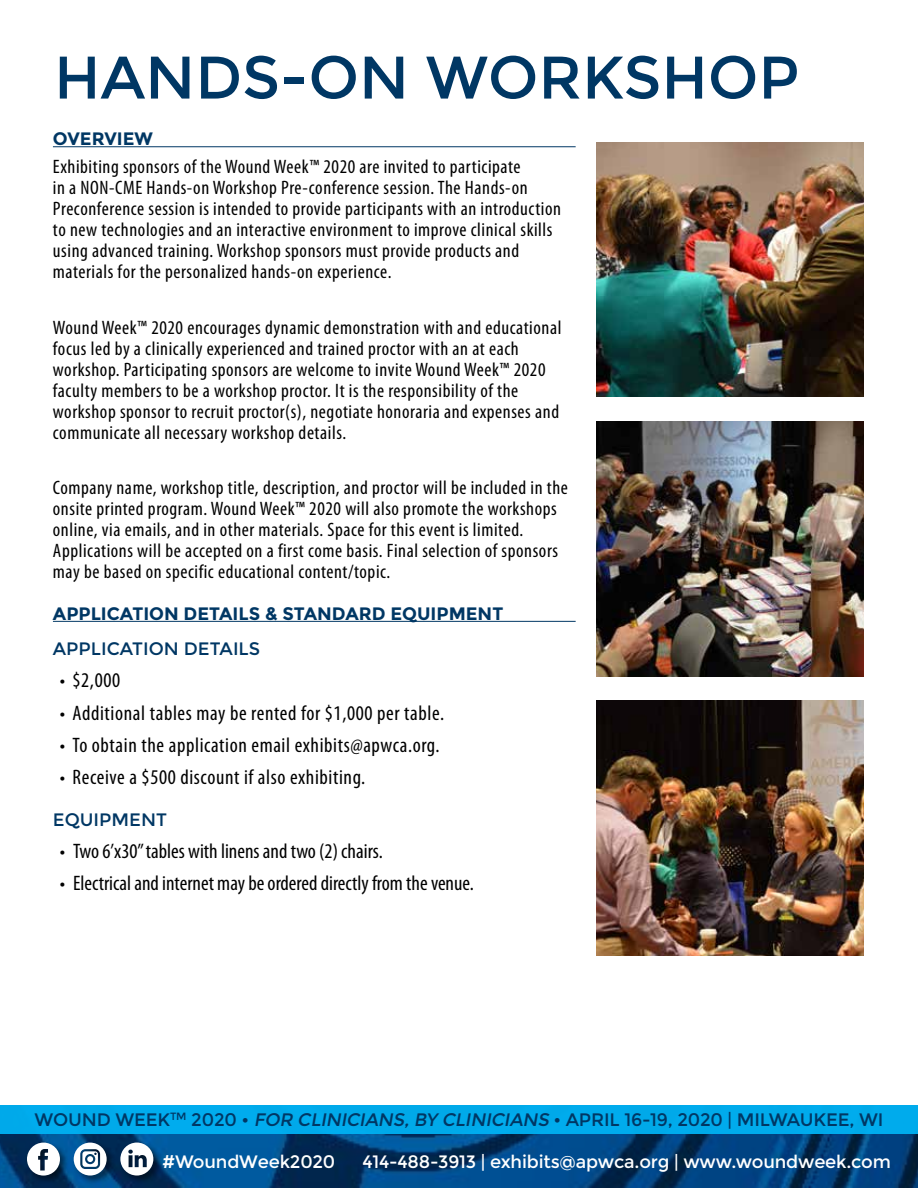
<style>
.page{position:relative;width:918px;height:1188px;background:#fff}
.page>*{position:absolute;margin:0;border:0;box-sizing:border-box;transform-origin:0 0}
.t1{font:60px "Montserrat";color:#003764}
.t2{font:condensed 21px "Myriad Pro";letter-spacing:.025em;color:#000}
.t3{font:condensed 21px "Myriad Pro";color:#000}
.t4{font:condensed 19.5px/21px "Myriad Pro";letter-spacing:.03em;color:#000}
.t5{font:18px "Montserrat";letter-spacing:-.01em;color:#003764}
.t6{font:18px "Montserrat";letter-spacing:-.01em;color:#fff}
.t7{font:700 18px "Montserrat";color:#003764}
.s1{font-style:italic}
</style>
<div class="page">
<img style="left:0;top:1134px;width:918px;height:54px">
<div style="left:0;top:1106px;width:918px;height:28px;background:#00aeef"></div>
<div style="left:25px;top:1141px;width:44px;height:44px;background:#000;opacity:.55"></div>
<svg style="left:27px;top:1143px;width:33px;height:33px"></svg>
<div style="left:72px;top:1141px;width:44px;height:44px;background:#000;opacity:.55"></div>
<svg style="left:74px;top:1143px;width:33px;height:33px"></svg>
<div style="left:119px;top:1141px;width:43px;height:44px;background:#000;opacity:.55"></div>
<svg style="left:120px;top:1143px;width:33px;height:33px"></svg>
<hr style="left:53px;top:146px;width:523px;height:1px;background:#003764">
<hr style="left:53px;top:621px;width:523px;height:1px;background:#003764">
<img style="left:597px;top:142px;width:267px;height:255px">
<img style="left:597px;top:421px;width:267px;height:255px">
<img style="left:597px;top:700px;width:267px;height:255px">
<h1 class="t1" style="left:54px;top:43px;width:747px">HANDS-ON WORKSHOP</h1>
<p class="t7" style="left:53px;top:128px;width:101px">OVERVIEW</p>
<p class="t4" style="left:53px;top:157px;width:510px">Exhibiting sponsors of the Wound Week™ 2020 are invited to participate<br>in a NON-CME Hands-on Workshop Pre-conference session. The Hands-on Preconference session is intended to provide participants with an introduction to new technologies and an interactive environment to improve clinical skills using advanced training. Workshop sponsors must provide products and materials for the personalized hands-on experience.</p>
<p class="t4" style="left:53px;top:317px;width:510px">Wound Week™ 2020 encourages dynamic demonstration with and educational focus led by a clinically experienced and trained proctor with an at each workshop. Participating sponsors are welcome to invite Wound Week™ 2020 faculty members to be a workshop proctor. It is the responsibility of the workshop sponsor to recruit proctor(s), negotiate honoraria and expenses and communicate all necessary workshop details.</p>
<p class="t4" style="left:53px;top:478px;width:517px">Company name, workshop title, description, and proctor will be included in the onsite printed program. Wound Week™ 2020 will also promote the workshops online, via emails, and in other materials. Space for this event is limited.<br>Applications will be accepted on a first come basis. Final selection of sponsors may be based on specific educational content/topic.</p>
<p class="t7" style="left:53px;top:603px;width:452px">APPLICATION DETAILS &amp; STANDARD EQUIPMENT</p>
<p class="t5" style="left:53px;top:638px;width:209px">APPLICATION DETAILS</p>
<p class="t2" style="left:60px;top:669px;width:62px">• $2,000</p>
<p class="t2" style="left:60px;top:701px;width:386px">• Additional tables may be rented for $1,000 per table.</p>
<p class="t2" style="left:60px;top:734px;width:381px">• To obtain the application email exhibits@apwca.org.</p>
<p class="t2" style="left:60px;top:766px;width:307px">• Receive a $500 discount if also exhibiting.</p>
<p class="t5" style="left:53px;top:809px;width:116px">EQUIPMENT</p>
<p class="t3" style="left:60px;top:840px;width:325px">• Two 6’x30” tables with linens and two (2) chairs.</p>
<p class="t3" style="left:60px;top:872px;width:416px">• Electrical and internet may be ordered directly from the venue.</p>
<p class="t5" style="left:35px;top:1109px;width:850px">WOUND WEEK<sup>TM</sup> 2020 • <span class="s1">FOR CLINICIANS,BY CLINICIANS</span> • APRIL 16-19, 2020 | MILWAUKEE, WI</p>
<p class="t6" style="left:162px;top:1151px;width:175px">#WoundWeek2020</p>
<p class="t6" style="left:363px;top:1151px;width:530px">414-488-3913 | exhibits@apwca.org | www.woundweek.com</p>
</div>
